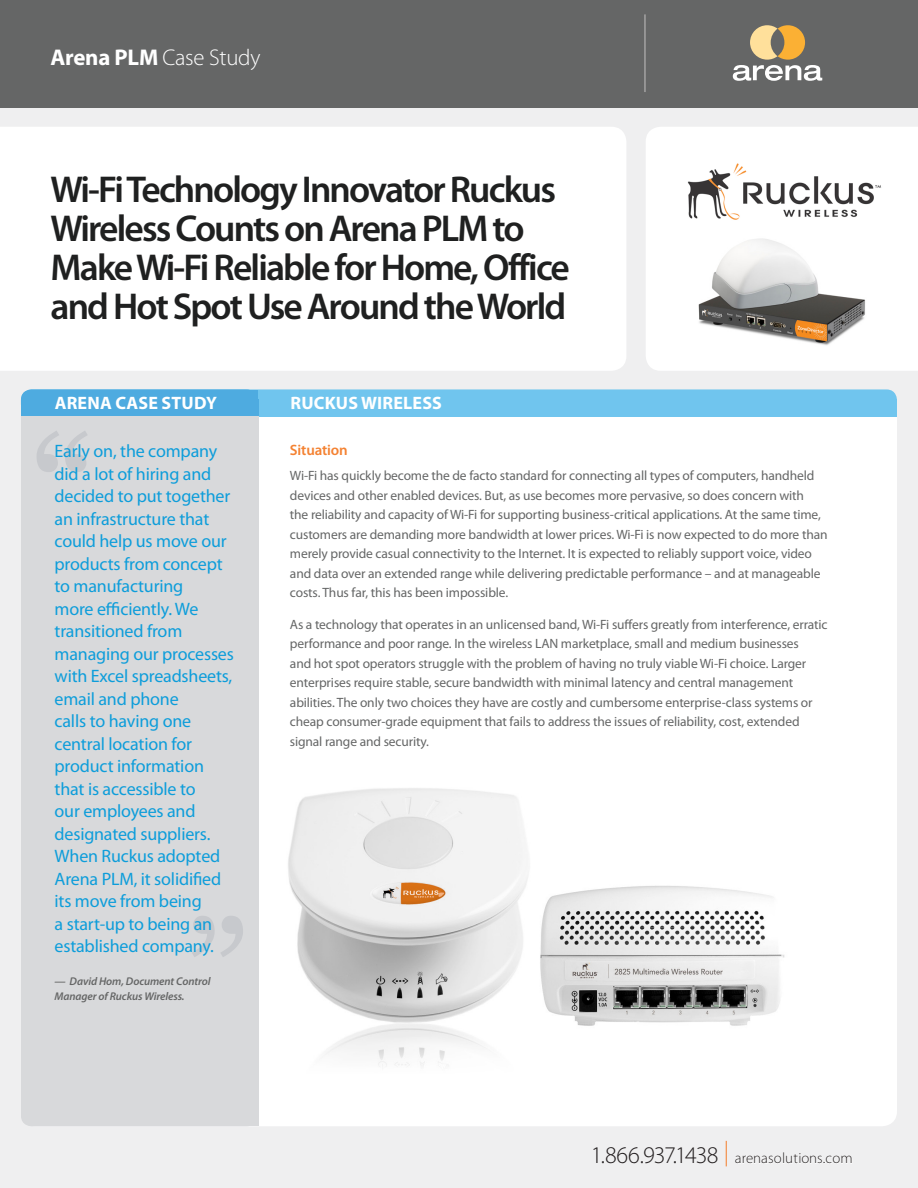
<style>
.page{position:relative;width:918px;height:1188px;background:#fff}
.page>*{position:absolute;margin:0;border:0;box-sizing:border-box;transform-origin:0 0}
.t1{font:157.5px "Georgia";color:#ebedef}
.t2{font:600 37.5px/39px "Myriad Pro";letter-spacing:-.05em;color:#1f2020}
.t3{font:300 22.8px "Myriad Pro";letter-spacing:-.01em;color:#fff}
.t4{font:18px/22.5px "Myriad Pro";letter-spacing:-.01em;color:#0d9dda}
.t5{font:700 18px "Myriad Pro";letter-spacing:.01em;color:#fff}
.t6{font:300 15px "Myriad Pro";color:#231f20}
.t7{font:600 15px "Myriad Pro";letter-spacing:-.01em;color:#f48232}
.Body{font:13.5px/19.5px "Myriad Pro";letter-spacing:-.01em;color:#656666}
.t8{font:italic 600 11.25px/15px "Myriad Pro";letter-spacing:-.01em;color:#656666}
.s1{font-weight:700}
.s2{font-size:24px}
</style>
<div class="page">
<div style="left:0;top:62px;width:918px;height:1126px;background:#efeff0"></div>
<div style="left:646px;top:127px;width:272px;height:244px;background:#fff"></div>
<div style="left:0;top:127px;width:626px;height:244px;background:#fff"></div>
<div style="left:21px;top:402px;width:876px;height:724px;background:#fff;border-radius:15px"></div>
<svg style="left:735px;top:1152px;width:117px;height:12px"></svg>
<div style="left:0;top:0;width:918px;height:107px;background:#656666"></div>
<svg style="left:733px;top:25px;width:89px;height:56px"></svg>
<hr style="left:644px;top:14px;width:2px;height:78px;background:#a4a3a3">
<div style="left:21px;top:389px;width:876px;height:26px;background:#70c5ee;border-radius:10px"></div>
<div style="left:21px;top:399px;width:876px;height:17px;background:#70c5ee"></div>
<div style="left:21px;top:389px;width:236px;height:26px;background:#4eabe0;border-radius:10px"></div>
<div style="left:21px;top:399px;width:237px;height:17px;background:#4eabe0"></div>
<div style="left:243px;top:390px;width:15px;height:26px;background:#4eabe0"></div>
<img style="left:677px;top:151px;width:215px;height:80px">
<img style="left:679px;top:228px;width:196px;height:125px">
<div style="left:21px;top:416px;width:237px;height:686px;background:#d8d9db"></div>
<div style="left:21px;top:1101px;width:236px;height:25px;background:#d8d9db;border-radius:10px"></div>
<div style="left:21px;top:1099px;width:237px;height:18px;background:#d8d9db"></div>
<div style="left:243px;top:1099px;width:15px;height:27px;background:#d8d9db"></div>
<img style="left:288px;top:788px;width:497px;height:278px">
<p class="t3" style="left:51px;top:44px;width:211px"><span class="s1">Arena PLM</span> Case Study</p>
<p class="t2" style="left:51px;top:169px;width:521px">Wi-Fi Technology Innovator Ruckus Wireless Counts on Arena PLM to Make Wi-Fi Reliable for Home, Office and Hot Spot Use Around the World</p>
<p class="t5" style="left:55px;top:391px;width:164px">ARENA CASE STUDY</p>
<p class="t5" style="left:291px;top:391px;width:153px">RUCKUS WIRELESS</p>
<h1 class="t1" style="left:30px;top:398px;width:66px">“</h1>
<p class="t7" style="left:290px;top:440px;width:59px">Situation</p>
<p class="Body" style="left:290px;top:466px;width:539px">Wi-Fi has quickly become the de facto standard for connecting all types of computers, handheld devices and other enabled devices. But, as use becomes more pervasive, so does concern with<br>the reliability and capacity of Wi-Fi for supporting business-critical applications. At the same time, customers are demanding more bandwidth at lower prices. Wi-Fi is now expected to do more than merely provide casual connectivity to the Internet. It is expected to reliably support voice, video and data over an extended range while delivering predictable performance – and at manageable costs. Thus far, this has been impossible.</p>
<p class="Body" style="left:290px;top:614px;width:539px">As a technology that operates in an unlicensed band, Wi-Fi suffers greatly from interference, erratic performance and poor range. In the wireless LAN marketplace, small and medium businesses<br>and hot spot operators struggle with the problem of having no truly viable Wi-Fi choice. Larger enterprises require stable, secure bandwidth with minimal latency and central management abilities. The only two choices they have are costly and cumbersome enterprise-class systems or cheap consumer-grade equipment that fails to address the issues of reliability, cost, extended signal range and security.</p>
<p class="t4" style="left:55px;top:440px;width:181px">Early on, the company did a lot of hiring and decided to put together an infrastructure that could help us move our products from concept to manufacturing<br>more efficiently. We transitioned from managing our processes with Excel spreadsheets, email and phone<br>calls to having one central location for product information that is accessible to<br>our employees and designated suppliers.<br>When Ruckus adopted<br>Arena PLM, it solidified its move from being<br>a start-up to being an established company.</p>
<p class="t8" style="left:55px;top:974px;width:158px">— David Hom, Document Control<br>Manager of Ruckus Wireless.</p>
<h1 class="t1" style="left:185px;top:884px;width:66px">”</h1>
<p class="t6" style="left:591px;top:1149px;width:264px"><span class="s2">1.866.937.1438</span> <sup>|</sup> arenasolutions.com</p>
</div>
